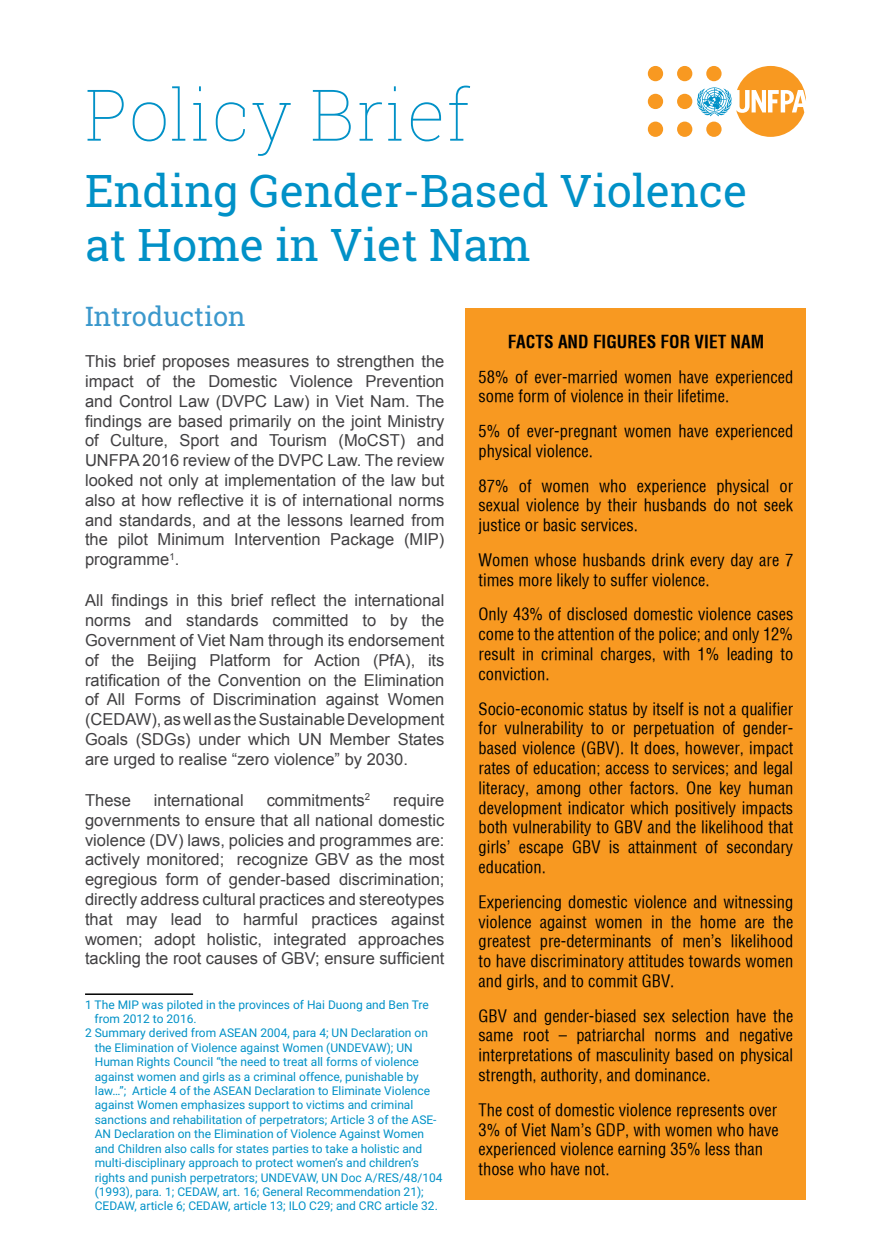
<style>
.page{position:relative;width:872px;height:1255px;background:#fff}
.page>*{position:absolute;margin:0;border:0;box-sizing:border-box;transform-origin:0 0}
.t1{font:100 71.25px "Roboto Slab";letter-spacing:.01em;color:#0191c7}
.t2{font:45px/54px "Roboto Slab";color:#0191c7}
.t3{font:27px "Roboto Slab";color:#3b98cc}
.t4{font:700 condensed 17.25px "SFU Helvetica";color:#000}
.t5{font:16.5px/19.8px "SFU Helvetica Condensed";color:#000;text-align:justify}
.t6{font:16.5px/19.8px "Arial";color:#414042;text-align:justify}
.t7{font:12px "Roboto";color:#0191c7}
</style>
<div class="page">
<hr style="left:85px;top:993px;width:108px;height:1px;background:#000">
<div style="left:466px;top:308px;width:340px;height:891px;background:#f89921"></div>
<div style="left:677px;top:94px;width:15px;height:15px;background:#f89921;border-radius:50%"></div>
<div style="left:677px;top:122px;width:15px;height:15px;background:#f89921;border-radius:50%"></div>
<div style="left:677px;top:66px;width:15px;height:15px;background:#f89921;border-radius:50%"></div>
<div style="left:648px;top:94px;width:15px;height:15px;background:#f89921;border-radius:50%"></div>
<div style="left:648px;top:122px;width:15px;height:15px;background:#f89921;border-radius:50%"></div>
<div style="left:648px;top:66px;width:15px;height:15px;background:#f89921;border-radius:50%"></div>
<svg style="left:697px;top:66px;width:109px;height:71px"></svg>
<h1 class="t1" style="left:85px;top:66px;width:388px">Policy Brief</h1>
<h2 class="t2" style="left:85px;top:163px;width:663px">Ending Gender-Based Violence at Home in Viet Nam</h2>
<h3 class="t3" style="left:85px;top:298px;width:162px">Introduction</h3>
<p class="t6" style="left:85px;top:351px;width:361px">This brief proposes measures to strengthen the impact of the Domestic Violence Prevention and Control Law (DVPC Law) in Viet Nam. The findings are based primarily on the joint Ministry of Culture, Sport and Tourism (MoCST) and UNFPA 2016 review of the DVPC Law. The review looked not only at implementation of the law but also at how reflective it is of international norms and standards, and at the lessons learned from the pilot Minimum Intervention Package (MIP) programme<sup>1</sup>.</p>
<p class="t6" style="left:85px;top:591px;width:361px">All findings in this brief reflect the international norms and standards committed to by the Government of Viet Nam through its endorsement of the Beijing Platform for Action (PfA), its ratification of the Convention on the Elimination of All Forms of Discrimination against Women (CEDAW), as well as the Sustainable Development Goals (SDGs) under which UN Member States are urged to realise “zero violence” by 2030.</p>
<p class="t6" style="left:85px;top:790px;width:47px">These</p>
<p class="t6" style="left:154px;top:790px;width:91px">international</p>
<p class="t6" style="left:267px;top:790px;width:105px">commitments<sup>2</sup></p>
<p class="t6" style="left:85px;top:790px;width:361px;text-indent:308px">require governments to ensure that all national domestic violence (DV) laws, policies and programmes are: actively monitored; recognize GBV as the most egregious form of gender-based discrimination; directly address cultural practices and stereotypes that may lead to harmful practices against women; adopt holistic, integrated approaches tackling the root causes of GBV; ensure sufficient</p>
<p class="t7" style="left:85px;top:995px;width:345px">1 The MIP was piloted in the provinces of Hai Duong and Ben Tre</p>
<p class="t7" style="left:95px;top:1010px;width:104px">from 2012 to 2016.</p>
<p class="t7" style="left:85px;top:1024px;width:344px">2 Summary derived from ASEAN 2004, para 4; UN Declaration on</p>
<p class="t7" style="left:95px;top:1039px;width:319px">the Elimination of Violence against Women (UNDEVAW); UN</p>
<p class="t7" style="left:95px;top:1053px;width:326px">Human Rights Council “the need to treat all forms of violence</p>
<p class="t7" style="left:95px;top:1067px;width:325px">against women and girls as a criminal offence, punishable by</p>
<p class="t7" style="left:95px;top:1082px;width:337px">law…”; Article 4 of the ASEAN Declaration to Eliminate Violence</p>
<p class="t7" style="left:95px;top:1096px;width:320px">against Women emphasizes support to victims and criminal</p>
<p class="t7" style="left:95px;top:1111px;width:343px">sanctions and rehabilitation of perpetrators; Article 3 of the ASE-</p>
<p class="t7" style="left:95px;top:1125px;width:331px">AN Declaration on the Elimination of Violence Against Women</p>
<p class="t7" style="left:95px;top:1139px;width:329px">and Children also calls for states parties to take a holistic and</p>
<p class="t7" style="left:95px;top:1154px;width:326px">multi-disciplinary approach to protect women’s and children’s</p>
<p class="t7" style="left:95px;top:1168px;width:349px">rights and punish perpetrators; UNDEVAW, UN Doc A/RES/48/104</p>
<p class="t7" style="left:95px;top:1183px;width:330px">(1993), para. 1; CEDAW, art. 16; General Recommendation 21);</p>
<p class="t7" style="left:95px;top:1197px;width:344px">CEDAW, article 6; CEDAW, article 13; ILO C29; and CRC article 32.</p>
<p class="t4" style="left:507px;top:328px;width:258px">FACTS AND FIGURES FOR VIET NAM</p>
<p class="t5" style="left:478px;top:365px;width:316px">58% of ever-married women have experienced some form of violence in their lifetime.</p>
<p class="t5" style="left:478px;top:419px;width:316px">5% of ever-pregnant women have experienced physical violence.</p>
<p class="t5" style="left:478px;top:473px;width:316px">87% of women who experience physical or sexual violence by their husbands do not seek justice or basic services.</p>
<p class="t5" style="left:478px;top:548px;width:316px">Women whose husbands drink every day are 7 times more likely to suffer violence.</p>
<p class="t5" style="left:478px;top:602px;width:316px">Only 43% of disclosed domestic violence cases come to the attention of the police; and only 12% result in criminal charges, with 1% leading to conviction.</p>
<p class="t5" style="left:478px;top:696px;width:316px">Socio-economic status by itself is not a qualifier for vulnerability to or perpetuation of gender&shy;based violence (GBV). It does, however, impact rates of education; access to services; and legal literacy, among other factors. One key human development indicator which positively impacts both vulnerability to GBV and the likelihood that girls’ escape GBV is attainment of secondary education.</p>
<p class="t5" style="left:478px;top:889px;width:316px">Experiencing domestic violence and witnessing violence against women in the home are the greatest pre-determinants of men’s likelihood to have discriminatory attitudes towards women and girls, and to commit GBV.</p>
<p class="t5" style="left:478px;top:1003px;width:316px">GBV and gender-biased sex selection have the same root – patriarchal norms and negative interpretations of masculinity based on physical strength, authority, and dominance.</p>
<p class="t5" style="left:478px;top:1097px;width:302px;text-align:left">The cost of domestic violence represents over 3% of Viet Nam’s GDP, with women who have experienced violence earning 35% less than those who have not.</p>
</div>
